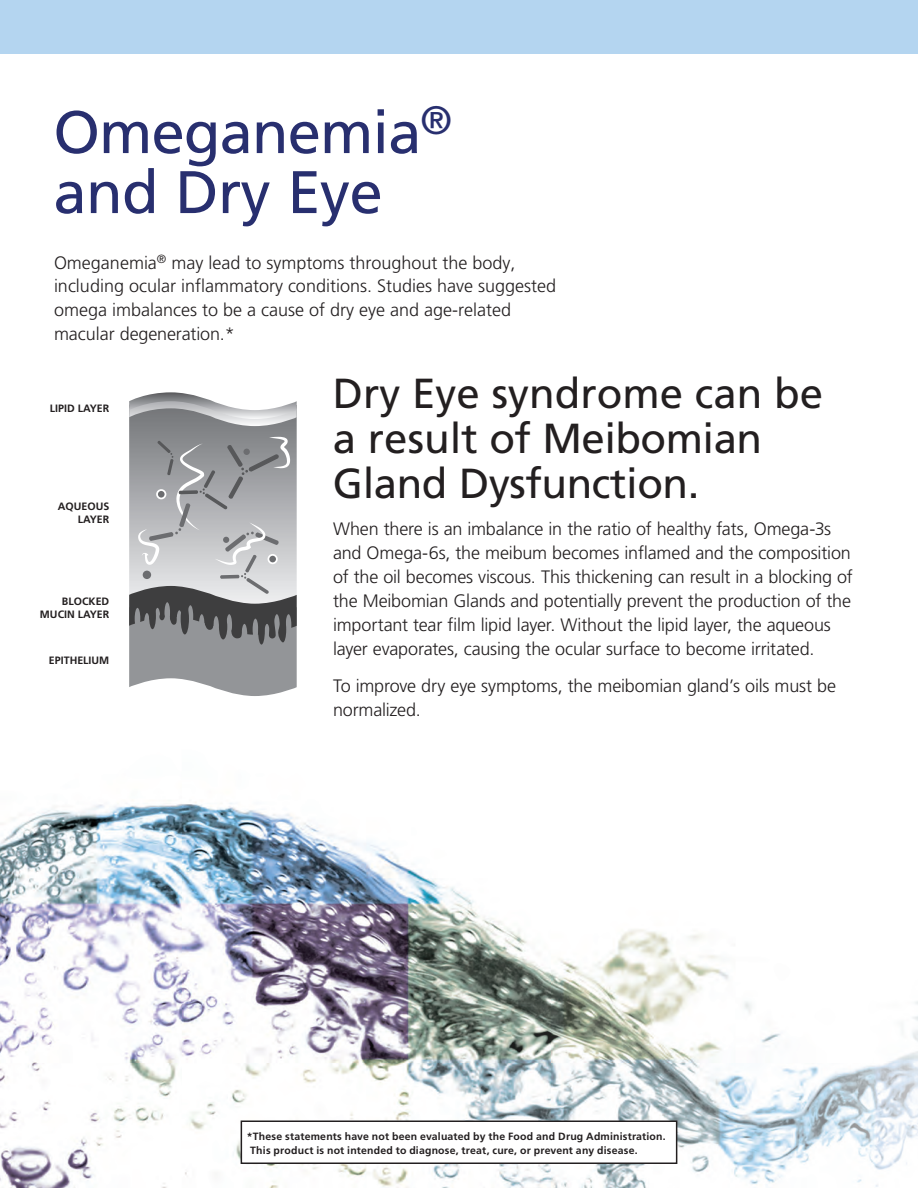
<style>
.page{position:relative;width:918px;height:1188px;background:#fff}
.page>*{position:absolute;margin:0;border:0;box-sizing:border-box;transform-origin:0 0}
.t1{font:60px/60px "Frutiger LT Std";letter-spacing:-.015em;color:#282f6f}
.t2{font:42px/45px "Frutiger LT Std";letter-spacing:-.01em;color:#231f20}
.t3{font:300 18px/24px "Frutiger LT Std";letter-spacing:-.01em;color:#231f20}
.t4{font:700 10.65px/12.8px "Frutiger LT Std";color:#231f20;text-align:right}
.t5{font:700 10.5px/13.5px "Frutiger LT Std";letter-spacing:.02em;color:#231f20}
</style>
<div class="page">
<img style="left:0;top:802px;width:918px;height:386px">
<svg style="left:129px;top:392px;width:168px;height:34px"></svg>
<svg style="left:129px;top:437px;width:168px;height:259px"></svg>
<div style="left:269px;top:617px;width:7px;height:21px;background:#3e3e3f;border-radius:3px"></div>
<div style="left:159px;top:613px;width:6px;height:7px;background:#3e3e3f;border-radius:50%"></div>
<div style="left:0;top:0;width:918px;height:54px;background:#b4d5f0"></div>
<div style="left:241px;top:1121px;width:436px;height:42px;background:#fff"></div>
<div style="left:241px;top:1120px;width:436px;height:44px;border:2px solid #231f20"></div>
<h1 class="t1" style="left:53px;top:103px;width:400px">Omeganemia<sup>® </sup>and Dry Eye</h1>
<p class="t3" style="left:54px;top:251px;width:504px">Omeganemia<sup>®</sup> may lead to symptoms throughout the body, including ocular inflammatory conditions. Studies have suggested omega imbalances to be a cause of dry eye and age-related macular degeneration.*</p>
<p class="t4" style="left:50px;top:402px;width:61px">LIPID LAYER</p>
<p class="t4" style="left:58px;top:500px;width:53px">AQUEOUS<br>LAYER</p>
<p class="t4" style="left:40px;top:595px;width:71px">BLOCKED<br>MUCIN LAYER</p>
<p class="t4" style="left:49px;top:654px;width:62px">EPITHELIUM</p>
<h2 class="t2" style="left:333px;top:371px;width:492px">Dry Eye syndrome can be a result of Meibomian<br>Gland Dysfunction.</h2>
<p class="t3" style="left:333px;top:517px;width:521px">When there is an imbalance in the ratio of healthy fats, Omega-3s and Omega-6s, the meibum becomes inflamed and the composition of the oil becomes viscous. This thickening can result in a blocking of the Meibomian Glands and potentially prevent the production of the important tear film lipid layer. Without the lipid layer, the aqueous layer evaporates, causing the ocular surface to become irritated.</p>
<p class="t3" style="left:333px;top:674px;width:505px">To improve dry eye symptoms, the meibomian gland’s oils must be normalized.</p>
<p class="t5" style="left:250px;top:1130px;width:417px;text-indent:-3px">*These statements have not been evaluated by the Food and Drug Administration.<br>This product is not intended to diagnose, treat, cure, or prevent any disease.</p>
</div>
